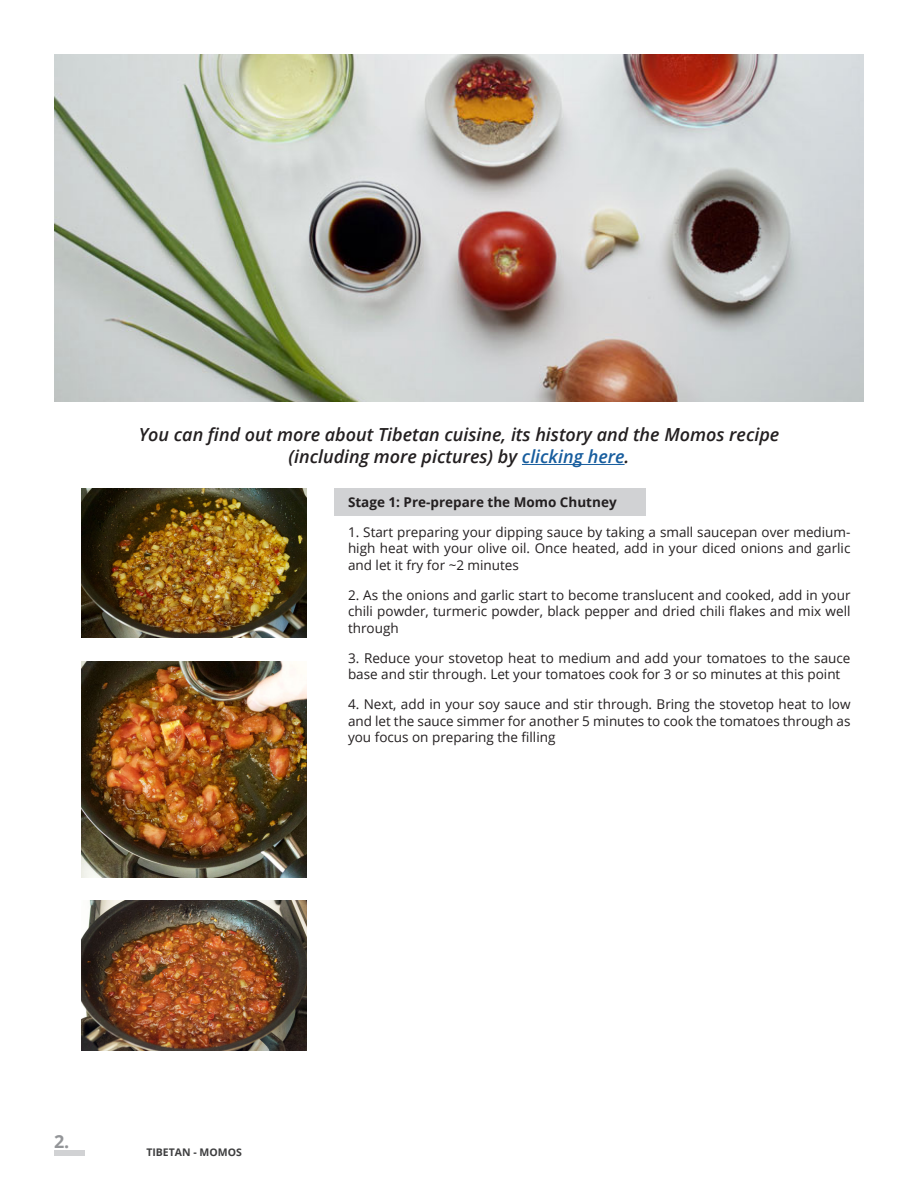
<style>
.page{position:relative;width:918px;height:1188px;background:#fff}
.page>*{position:absolute;margin:0;border:0;box-sizing:border-box;transform-origin:0 0}
.t1{font:italic 600 18px "Open Sans";color:#231f20}
.t2{font:700 18px "Open Sans";color:#939598}
.t3{font:13.5px/16.5px "Open Sans";color:#231f20;text-align:justify}
.t4{font:700 13.5px "Open Sans";color:#231f20}
.t5{font:700 10.5px "Open Sans";color:#3e3e3f}
.s1{color:#175d9e}
</style>
<div class="page">
<img style="left:82px;top:488px;width:225px;height:150px">
<img style="left:55px;top:54px;width:809px;height:348px">
<img style="left:82px;top:901px;width:225px;height:149px">
<img style="left:82px;top:661px;width:225px;height:216px">
<div style="left:54px;top:1150px;width:30px;height:5px;background:#d1d2d4"></div>
<div style="left:335px;top:488px;width:311px;height:28px;background:#d1d2d4"></div>
<hr style="left:522px;top:464px;width:103px;height:1px;background:#175d9e">
<p class="t1" style="left:139px;top:422px;width:642px">You can find out more about Tibetan cuisine, its history and the Momos recipe</p>
<p class="t1" style="left:289px;top:444px;width:342px">(including more pictures) by <span class="s1">clicking here</span>.</p>
<p class="t4" style="left:348px;top:492px;width:270px">Stage 1: Pre-prepare the Momo Chutney</p>
<p class="t3" style="left:348px;top:523px;width:504px">1. Start preparing your dipping sauce by taking a small saucepan over medium&shy;high heat with your olive oil. Once heated, add in your diced onions and garlic and let it fry for ~2 minutes</p>
<p class="t3" style="left:348px;top:586px;width:504px">2. As the onions and garlic start to become translucent and cooked, add in your chili powder, turmeric powder, black pepper and dried chili flakes and mix well through</p>
<p class="t3" style="left:348px;top:649px;width:504px">3. Reduce your stovetop heat to medium and add your tomatoes to the sauce base and stir through. Let your tomatoes cook for 3 or so minutes at this point</p>
<p class="t3" style="left:348px;top:696px;width:504px">4. Next, add in your soy sauce and stir through. Bring the stovetop heat to low and let the sauce simmer for another 5 minutes to cook the tomatoes through as you focus on preparing the filling</p>
<p class="t2" style="left:54px;top:1129px;width:17px">2.</p>
<p class="t5" style="left:146px;top:1145px;width:97px">TIBETAN - MOMOS</p>
</div>
